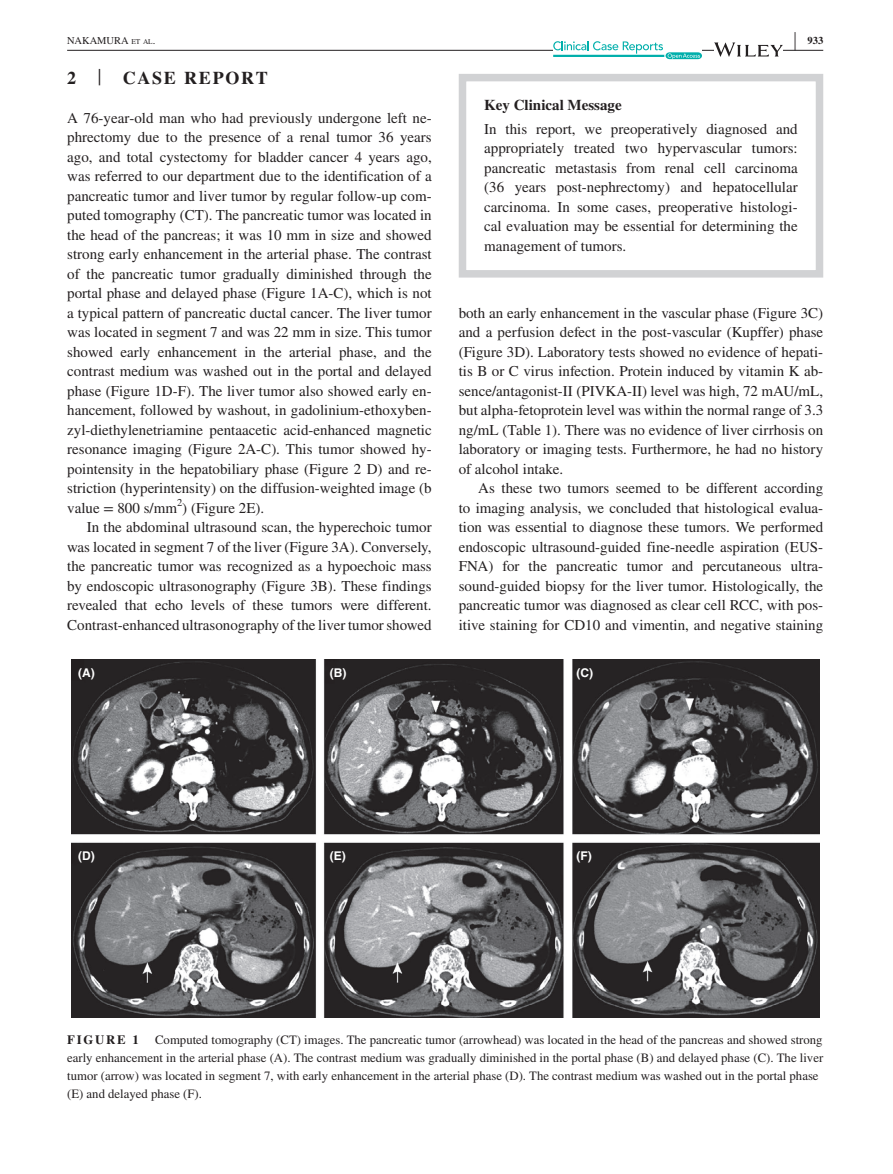
<style>
.page{position:relative;width:893px;height:1174px;background:#fff}
.page>*{position:absolute;margin:0;border:0;box-sizing:border-box;transform-origin:0 0}
.t1{font:700 25.95px "STIX";color:#231f20;scale:.36 1}
.t2{font:700 18px "STIX";letter-spacing:.1em;color:#231f20}
.t3{font:15px/19.5px "STIX";color:#231f20;text-align:justify}
.t4{font:700 15px "STIX";color:#231f20}
.t5{font:12.75px/18px "STIX";color:#231f20}
.t6{font:700 12.75px "STIX";letter-spacing:.14em;color:#231f20}
.t7{font:700 12px "Helvetica";color:#fff}
.t8{font:10.5px "STIX";color:#231f20}
.t9{font:700 10.5px "STIX";color:#231f20}
.t10{font:10.5px "STIX";color:#231f20}
.s1{font-size:7.35px}
.s2{font-weight:400;font-size:23.7px}
</style>
<div class="page">
<hr style="left:67px;top:50px;width:756px;height:1px;background:#231f20">
<svg style="left:553px;top:41px;width:149px;height:18px"></svg>
<svg style="left:714px;top:42px;width:69px;height:15px"></svg>
<div style="left:459px;top:74px;width:364px;height:203px;border:8px solid #d1d2d4"></div>
<img style="left:71px;top:659px;width:748px;height:358px">
<h1 class="t1" style="left:794px;top:26px;width:7px">|</h1>
<p class="t8" style="left:67px;top:33px;width:90px">NAKAMURA <span class="s1">et al</span>.</p>
<p class="t9" style="left:807px;top:34px;width:17px">933</p>
<p class="t2" style="left:67px;top:67px;width:202px">2 <span class="s2">|</span> CASE REPORT</p>
<p class="t3" style="left:67px;top:109px;width:366px">A 76-year-old man who had previously undergone left ne&shy;phrectomy due to the presence of a renal tumor 36 years ago, and total cystectomy for bladder cancer 4 years ago, was referred to our department due to the identification of a pancreatic tumor and liver tumor by regular follow-up com&shy;puted tomography (CT). The pancreatic tumor was located in the head of the pancreas; it was 10 mm in size and showed strong early enhancement in the arterial phase. The contrast of the pancreatic tumor gradually diminished through the portal phase and delayed phase (Figure 1A-C), which is not a typical pattern of pancreatic ductal cancer. The liver tumor was located in segment 7 and was 22 mm in size. This tumor showed early enhancement in the arterial phase, and the contrast medium was washed out in the portal and delayed phase (Figure 1D-F). The liver tumor also showed early en&shy;hancement, followed by washout, in gadolinium-ethoxyben&shy;zyl-diethylenetriamine pentaacetic acid-enhanced magnetic resonance imaging (Figure 2A-C). This tumor showed hy&shy;pointensity in the hepatobiliary phase (Figure 2 D) and re&shy;striction (hyperintensity) on the diffusion-weighted image (b value = 800 s/mm ) (Figure 2E).</p>
<p class="t4" style="left:484px;top:96px;width:139px">Key Clinical Message</p>
<p class="t3" style="left:484px;top:120px;width:315px">In this report, we preoperatively diagnosed and appropriately treated two hypervascular tumors: pancreatic metastasis from renal cell carcinoma (36 years post-nephrectomy) and hepatocellular carcinoma. In some cases, preoperative histologi&shy;cal evaluation may be essential for determining the management of tumors.</p>
<p class="t3" style="left:459px;top:304px;width:366px">both an early enhancement in the vascular phase (Figure 3C) and a perfusion defect in the post-vascular (Kupffer) phase (Figure 3D). Laboratory tests showed no evidence of hepati&shy;tis B or C virus infection. Protein induced by vitamin K ab&shy;sence/antagonist-II (PIVKA-II) level was high, 72 mAU/mL, but alpha-fetoprotein level was within the normal range of 3.3 ng/mL (Table 1). There was no evidence of liver cirrhosis on laboratory or imaging tests. Furthermore, he had no history of alcohol intake.</p>
<p class="t3" style="left:459px;top:479px;width:366px;text-indent:19px">As these two tumors seemed to be different according to imaging analysis, we concluded that histological evalua&shy;tion was essential to diagnose these tumors. We performed endoscopic ultrasound-guided fine-needle aspiration (EUS-FNA) for the pancreatic tumor and percutaneous ultra&shy;sound-guided biopsy for the liver tumor. Histologically, the pancreatic tumor was diagnosed as clear cell RCC, with pos&shy;itive staining for CD10 and vimentin, and negative staining</p>
<p class="t10" style="left:177px;top:495px;width:7px">2</p>
<p class="t3" style="left:67px;top:518px;width:366px;text-indent:19px">In the abdominal ultrasound scan, the hyperechoic tumor was located in segment 7 of the liver (Figure 3A). Conversely, the pancreatic tumor was recognized as a hypoechoic mass by endoscopic ultrasonography (Figure 3B). These findings revealed that echo levels of these tumors were different.<br>Contrast-enhanced ultrasonography of the liver tumor showed</p>
<p class="t7" style="left:78px;top:665px;width:18px">(A)</p>
<p class="t7" style="left:330px;top:665px;width:18px">(B)</p>
<p class="t7" style="left:577px;top:665px;width:18px">(C)</p>
<p class="t7" style="left:78px;top:848px;width:18px">(D)</p>
<p class="t7" style="left:330px;top:848px;width:17px">(E)</p>
<p class="t7" style="left:577px;top:848px;width:17px">(F)</p>
<p class="t6" style="left:67px;top:1032px;width:73px">FIGURE 1</p>
<p class="t5" style="left:67px;top:1031px;width:757px;text-indent:88px">Computed tomography (CT) images. The pancreatic tumor (arrowhead) was located in the head of the pancreas and showed strong early enhancement in the arterial phase (A). The contrast medium was gradually diminished in the portal phase (B) and delayed phase (C). The liver tumor (arrow) was located in segment 7, with early enhancement in the arterial phase (D). The contrast medium was washed out in the portal phase (E) and delayed phase (F).</p>
</div>
